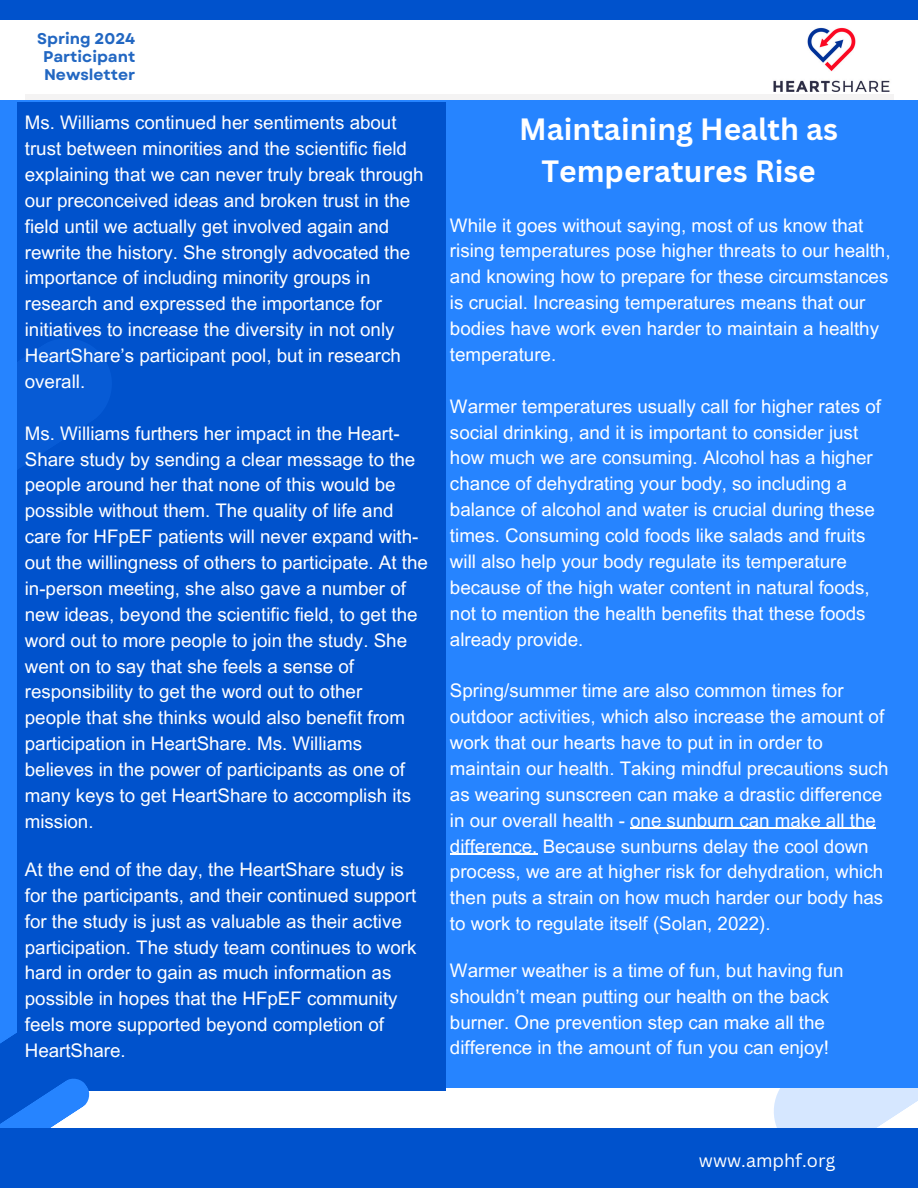
<style>
.page{position:relative;width:918px;height:1188px;background:#fff}
.page>*{position:absolute;margin:0;border:0;box-sizing:border-box;transform-origin:0 0}
.t1{font:700 30px/41.7px "Canva Sans";color:#fff;text-align:center}
.t2{font:18.75px/25.8px "Arial MT Pro";color:#fff}
.t3{font:18px "Canva Sans";color:#fff}
.t4{font:700 15.45px/18px "Garet";color:#2267c2;text-align:center}
</style>
<div class="page">
<svg style="left:767px;top:1087px;width:151px;height:41px;fill:#d6e7ff"></svg>
<div style="left:0;top:100px;width:918px;height:987px;background:#2684ff"></div>
<div style="left:17px;top:102px;width:429px;height:989px;background:#0052cc"></div>
<svg style="left:0;top:1033px;width:90px;height:95px"></svg>
<div style="left:0;top:1128px;width:918px;height:60px;background:#0052cc"></div>
<div style="left:0;top:0;width:918px;height:20px;background:#0052cc"></div>
<img style="left:773px;top:27px;width:117px;height:65px">
<hr style="left:630px;top:828px;width:246px;height:1px;background:#fff">
<hr style="left:450px;top:854px;width:87px;height:1px;background:#fff">
<p class="t4" style="left:37px;top:29px;width:100px">Spring 2024<br>Participant<br>Newsletter</p>
<h2 class="t2" style="left:25px;top:112px;width:400px">Ms. Williams continued her sentiments about trust between minorities and the scientific field explaining that we can never truly break through our preconceived ideas and broken trust in the field until we actually get involved again and rewrite the history. She strongly advocated the importance of including minority groups in research and expressed the importance for initiatives to increase the diversity in not only HeartShare’s participant pool, but in research overall.</h2>
<h2 class="t2" style="left:25px;top:423px;width:405px">Ms. Williams furthers her impact in the Heart-Share study by sending a clear message to the people around her that none of this would be possible without them. The quality of life and care for HFpEF patients will never expand with&shy;out the willingness of others to participate. At the in-person meeting, she also gave a number of new ideas, beyond the scientific field, to get the word out to more people to join the study. She went on to say that she feels a sense of responsibility to get the word out to other<br>people that she thinks would also benefit from participation in HeartShare. Ms. Williams believes in the power of participants as one of many keys to get HeartShare to accomplish its mission.</h2>
<h2 class="t2" style="left:25px;top:859px;width:393px">At the end of the day, the HeartShare study is for the participants, and their continued support for the study is just as valuable as their active participation. The study team continues to work hard in order to gain as much information as possible in hopes that the HFpEF community feels more supported beyond completion of HeartShare.</h2>
<h2 class="t1" style="left:519px;top:108px;width:320px">Maintaining Health as<br>Temperatures Rise</h2>
<h2 class="t2" style="left:450px;top:214px;width:442px">While it goes without saying, most of us know that rising temperatures pose higher threats to our health, and knowing how to prepare for these circumstances is crucial. Increasing temperatures means that our bodies have work even harder to maintain a healthy temperature.</h2>
<h2 class="t2" style="left:450px;top:396px;width:433px">Warmer temperatures usually call for higher rates of social drinking, and it is important to consider just how much we are consuming. Alcohol has a higher chance of dehydrating your body, so including a balance of alcohol and water is crucial during these times. Consuming cold foods like salads and fruits will also help your body regulate its temperature because of the high water content in natural foods, not to mention the health benefits that these foods already provide.</h2>
<h2 class="t2" style="left:450px;top:680px;width:440px">Spring/summer time are also common times for outdoor activities, which also increase the amount of work that our hearts have to put in in order to maintain our health. Taking mindful precautions such as wearing sunscreen can make a drastic difference in our overall health - one sunburn can make all the difference. Because sunburns delay the cool down process, we are at higher risk for dehydration, which then puts a strain on how much harder our body has to work to regulate itself (Solan, 2022).</h2>
<h2 class="t2" style="left:450px;top:960px;width:395px">Warmer weather is a time of fun, but having fun shouldn’t mean putting our health on the back burner. One prevention step can make all the difference in the amount of fun you can enjoy!</h2>
<h1 class="t3" style="left:699px;top:1148px;width:138px">www.amphf.org</h1>
</div>
